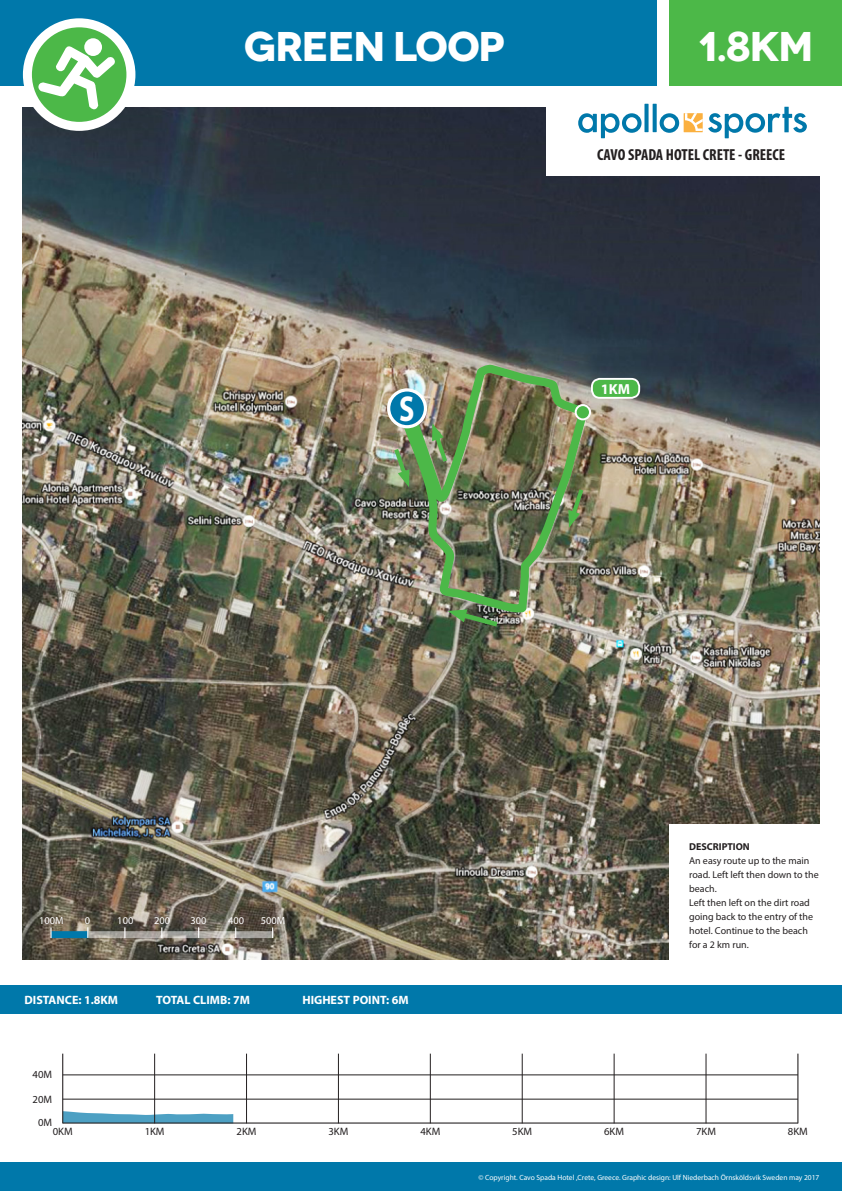
<style>
.page{position:relative;width:842px;height:1191px;background:#fff}
.page>*{position:absolute;margin:0;border:0;box-sizing:border-box;transform-origin:0 0}
.t1{font:700 41.5px "Novecentowide";letter-spacing:-.04em;color:#fff}
.t2{font:700 36.1px "Myriad Pro";color:#fff;scale:.79 1}
.t3{font:700 condensed 16px "Myriad Pro";color:#231f20}
.t4{font:700 14.6px "Myriad Pro";color:#fff}
.t5{font:700 12.1px "Myriad Pro";color:#fff}
.t6{font:10.7px "Myriad Pro";color:#231f20}
.t7{font:10.4px "Myriad Pro";color:#fff}
.t8{font:10px/14px "Myriad Pro";color:#231f20}
.t9{font:700 10px "Myriad Pro";color:#231f20}
.t10{font:7.5px "Myriad Pro";color:#fff}
</style>
<div class="page">
<img style="left:23px;top:108px;width:797px;height:852px">
<img style="left:395px;top:364px;width:194px;height:252px">
<div style="left:0;top:0;width:656px;height:85px;background:#0078aa"></div>
<div style="left:670px;top:0;width:172px;height:85px;background:#4cb848"></div>
<div style="left:0;top:1162px;width:842px;height:29px;background:#0078aa"></div>
<div style="left:0;top:984px;width:842px;height:29px;background:#0078aa"></div>
<div style="left:389px;top:390px;width:36px;height:37px;background:#0078aa;border-radius:50%"></div>
<div style="left:387px;top:388px;width:40px;height:40px;border:3px solid #fff;border-radius:50%"></div>
<svg style="left:27px;top:23px;width:104px;height:103px;background:#7aca77"></svg>
<div style="left:23px;top:18px;width:112px;height:113px;border:9px solid #fff;border-radius:50%"></div>
<div style="left:84px;top:38px;width:18px;height:18px;background:#fff;border-radius:50%"></div>
<svg style="left:38px;top:46px;width:78px;height:63px;background:#8dd18a"></svg>
<div style="left:51px;top:931px;width:37px;height:7px;background:#0078aa;border:1px solid #0078aa"></div>
<svg style="left:88px;top:931px;width:184px;height:7px"></svg>
<svg style="left:50px;top:927px;width:2px;height:11px"></svg>
<div style="left:576px;top:405px;width:14px;height:14px;background:#4cb848;border-radius:50%"></div>
<div style="left:575px;top:404px;width:16px;height:16px;border:2px solid #fff;border-radius:50%"></div>
<div style="left:592px;top:379px;width:47px;height:19px;background:#4cb848;border-radius:8px"></div>
<div style="left:591px;top:378px;width:49px;height:21px;border:2px solid #fff;border-radius:8px"></div>
<svg style="left:448px;top:608px;width:54px;height:22px"></svg>
<svg style="left:63px;top:1111px;width:170px;height:11px"></svg>
<hr style="left:63px;top:1122px;width:735px;height:1px;background:#231f20">
<hr style="left:63px;top:1099px;width:735px;height:1px;background:#231f20">
<hr style="left:62px;top:1053px;width:1px;height:70px;background:#231f20">
<hr style="left:154px;top:1053px;width:1px;height:70px;background:#231f20">
<hr style="left:63px;top:1074px;width:735px;height:1px;background:#231f20">
<hr style="left:246px;top:1053px;width:1px;height:70px;background:#231f20">
<hr style="left:338px;top:1053px;width:1px;height:70px;background:#231f20">
<hr style="left:430px;top:1053px;width:1px;height:70px;background:#231f20">
<hr style="left:797px;top:1053px;width:1px;height:70px;background:#231f20">
<hr style="left:614px;top:1053px;width:1px;height:70px;background:#231f20">
<hr style="left:706px;top:1053px;width:1px;height:70px;background:#231f20">
<hr style="left:522px;top:1053px;width:1px;height:70px;background:#231f20">
<svg style="left:391px;top:444px;width:20px;height:43px"></svg>
<svg style="left:430px;top:423px;width:20px;height:43px"></svg>
<svg style="left:567px;top:485px;width:19px;height:43px"></svg>
<div style="left:670px;top:823px;width:172px;height:142px;background:#fff"></div>
<div style="left:546px;top:96px;width:296px;height:80px;background:#fff"></div>
<svg style="left:644px;top:104px;width:4px;height:28px"></svg>
<svg style="left:653px;top:104px;width:4px;height:28px"></svg>
<svg style="left:660px;top:113px;width:19px;height:20px"></svg>
<svg style="left:578px;top:113px;width:63px;height:25px"></svg>
<div style="left:684px;top:113px;width:19px;height:19px;background:#fbb03f"></div>
<svg style="left:685px;top:107px;width:122px;height:31px"></svg>
<p class="t1" style="left:244px;top:20px;width:263px">GREEN LOOP</p>
<p class="t1" style="left:698px;top:20px;width:117px">1.8KM</p>
<p class="t3" style="left:597px;top:145px;width:190px">CAVO SPADA HOTEL CRETE - GREECE</p>
<p class="t2" style="left:399px;top:385px;width:21px">S</p>
<p class="t7" style="left:39px;top:914px;width:26px">100M</p>
<p class="t7" style="left:85px;top:914px;width:7px">0</p>
<p class="t7" style="left:117px;top:914px;width:18px">100</p>
<p class="t7" style="left:154px;top:914px;width:18px">200</p>
<p class="t7" style="left:190px;top:914px;width:18px">300</p>
<p class="t7" style="left:228px;top:914px;width:18px">400</p>
<p class="t7" style="left:261px;top:914px;width:26px">500M</p>
<p class="t5" style="left:25px;top:992px;width:95px">DISTANCE: 1.8KM</p>
<p class="t5" style="left:156px;top:992px;width:95px">TOTAL CLIMB: 7M</p>
<p class="t5" style="left:302px;top:992px;width:108px">HIGHEST POINT: 6M</p>
<p class="t6" style="left:33px;top:1067px;width:21px">40M</p>
<p class="t6" style="left:33px;top:1092px;width:21px">20M</p>
<p class="t4" style="left:601px;top:379px;width:31px">1KM</p>
<p class="t9" style="left:689px;top:840px;width:62px">DESCRIPTION</p>
<p class="t8" style="left:689px;top:853px;width:131px">An easy route up to the main road. Left left then down to the beach.</p>
<p class="t8" style="left:689px;top:895px;width:125px">Left then left on the dirt road going back to the entry of the hotel. Continue to the beach</p>
<p class="t8" style="left:689px;top:937px;width:61px">for a 2 km run.</p>
<p class="t6" style="left:38px;top:1115px;width:16px">0M</p>
<p class="t6" style="left:53px;top:1125px;width:21px">0KM</p>
<p class="t6" style="left:145px;top:1125px;width:21px">1KM</p>
<p class="t6" style="left:237px;top:1125px;width:21px">2KM</p>
<p class="t6" style="left:328px;top:1125px;width:21px">3KM</p>
<p class="t6" style="left:420px;top:1125px;width:21px">4KM</p>
<p class="t6" style="left:512px;top:1125px;width:21px">5KM</p>
<p class="t6" style="left:604px;top:1125px;width:21px">6KM</p>
<p class="t6" style="left:696px;top:1125px;width:21px">7KM</p>
<p class="t6" style="left:788px;top:1125px;width:21px">8KM</p>
<p class="t10" style="left:478px;top:1172px;width:342px">© Copyright. Cavo Spada Hotel ,Crete, Greece. Graphic design: Ulf Niederbach Örnsköldsvik Sweden may 2017</p>
</div>
